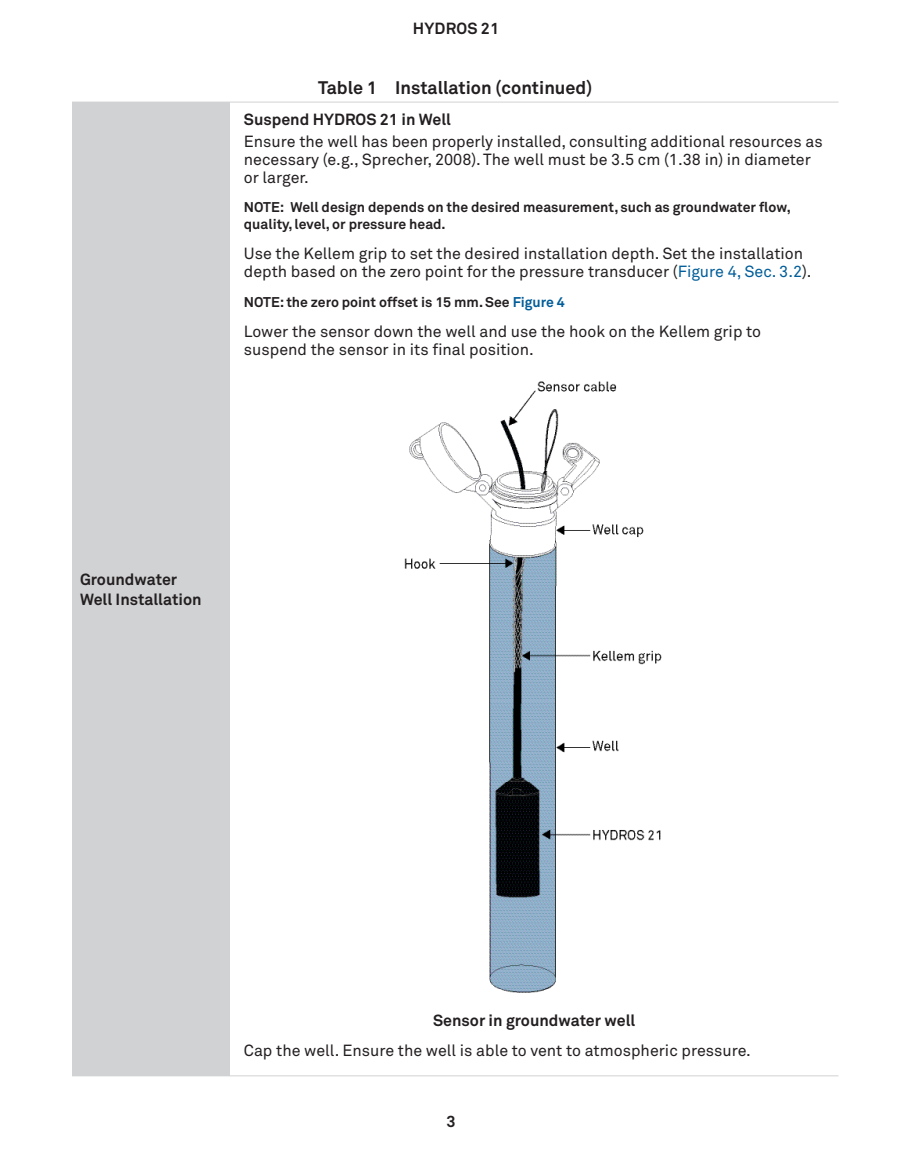
<style>
.page{position:relative;width:900px;height:1152px;background:#fff}
.page>*{position:absolute;margin:0;border:0;box-sizing:border-box;transform-origin:0 0}
.TableTitleContinued{font:700 18px "Akkurat Pro";color:#231f20}
.TableTxtLeft{font:16px/18px "Akkurat Pro";color:#231f20}
.TableTxtLeftFirst{font:16px/18px "Akkurat Pro";color:#231f20}
.TableHeadLeft{font:700 16px/20px "Akkurat Pro";color:#231f20}
.FigTitleNoNumber{font:700 16px "Akkurat Pro";color:#231f20}
.TableTxtNote{font:700 14px/17px "Akkurat Pro";color:#231f20}
.TableTxtLeft-2{font:700 14px "Akkurat Pro";color:#231f20}
.s1{color:#005d99}
</style>
<div class="page">
<div style="left:72px;top:102px;width:158px;height:974px;background:#d1d2d4"></div>
<hr style="left:230px;top:102px;width:608px;height:1px;background:#d1d2d4">
<hr style="left:72px;top:1076px;width:158px;height:1px;background:#d1d2d4">
<hr style="left:230px;top:1076px;width:608px;height:1px;background:#d1d2d4">
<img style="left:404px;top:381px;width:258px;height:612px">
<p class="TableHeadLeft" style="left:413px;top:18px;width:88px">HYDROS 21</p>
<p class="TableTitleContinued" style="left:318px;top:77px;width:276px">Table 1 Installation (continued)</p>
<p class="TableHeadLeft" style="left:244px;top:109px;width:209px">Suspend HYDROS 21 in Well</p>
<p class="TableTxtLeftFirst" style="left:244px;top:132px;width:580px">Ensure the well has been properly installed, consulting additional resources as necessary (e.g., Sprecher, 2008). The well must be 3.5 cm (1.38 in) in diameter or larger.</p>
<p class="TableTxtNote" style="left:244px;top:198px;width:548px">NOTE: Well design depends on the desired measurement, such as groundwater flow, quality, level, or pressure head.</p>
<p class="TableTxtLeft" style="left:244px;top:244px;width:569px">Use the Kellem grip to set the desired installation depth. Set the installation depth based on the zero point for the pressure transducer (<span class="s1">Figure 4, Sec. 3.2</span>).</p>
<p class="TableTxtLeft-2" style="left:244px;top:293px;width:322px">NOTE: the zero point offset is 15 mm. See <span class="s1">Figure 4</span></p>
<p class="TableTxtLeft" style="left:244px;top:322px;width:519px">Lower the sensor down the well and use the hook on the Kellem grip to suspend the sensor in its final position.</p>
<p class="TableHeadLeft" style="left:80px;top:569px;width:123px">Groundwater<br>Well Installation</p>
<p class="FigTitleNoNumber" style="left:433px;top:1010px;width:204px">Sensor in groundwater well</p>
<p class="TableTxtLeft" style="left:244px;top:1041px;width:509px">Cap the well. Ensure the well is able to vent to atmospheric pressure.</p>
<p class="TableHeadLeft" style="left:446px;top:1111px;width:11px">3</p>
</div>
